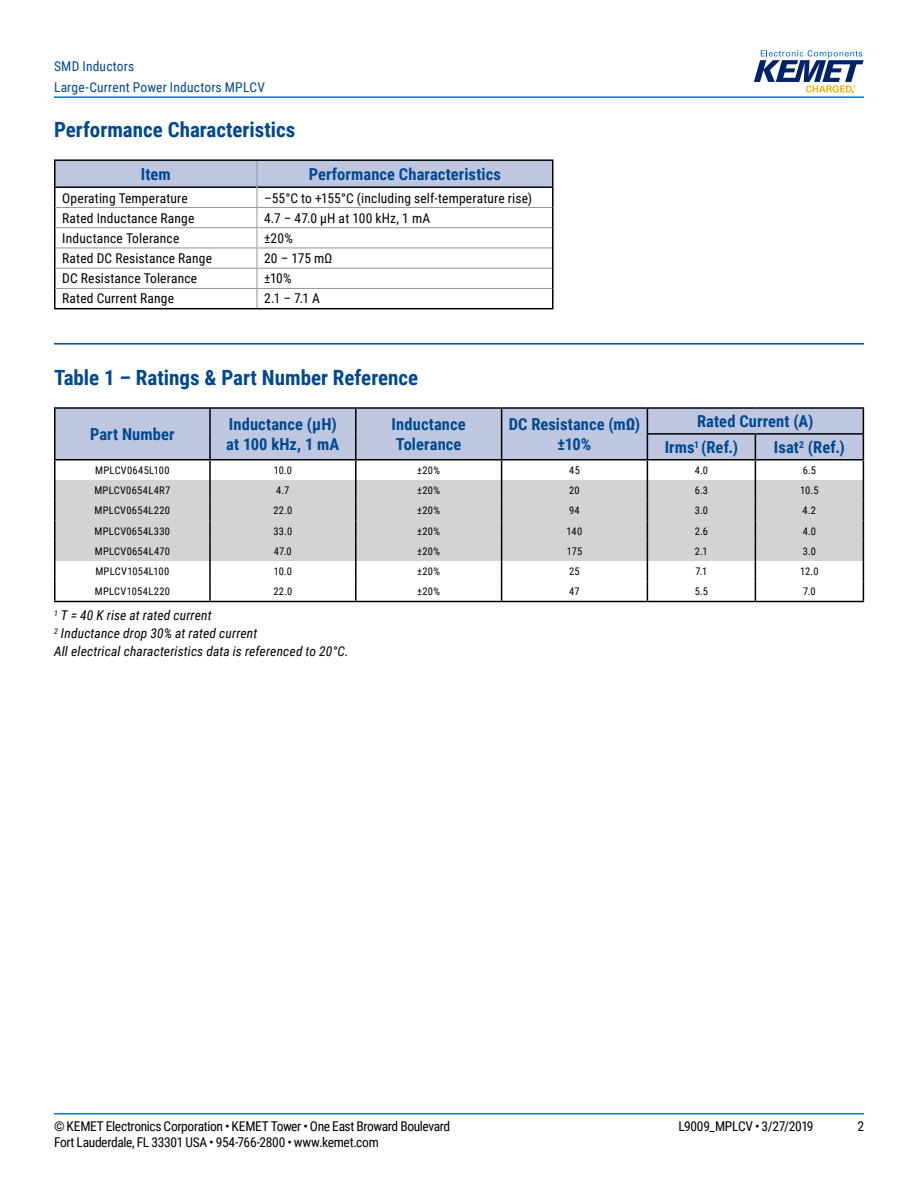
<style>
.page{position:relative;width:918px;height:1188px;background:#fff}
.page>*{position:absolute;margin:0;border:0;box-sizing:border-box;transform-origin:0 0}
.t1{font:700 21px "Roboto Condensed";color:#004990}
.t2{font:700 16.5px/19.8px "Roboto Condensed";letter-spacing:.005em;color:#004990}
.t3{font:13.5px "Roboto Condensed";letter-spacing:.01em;color:#000}
.t4{font:13.5px "Roboto Condensed";letter-spacing:-.025em;color:#000}
.t5{font:italic 13.5px/18px "Roboto Condensed";letter-spacing:.01em;color:#000}
.t6{font:13.5px/21px "Roboto Condensed";letter-spacing:.015em;color:#004990}
.t7{font:10.5px "Roboto Condensed";letter-spacing:.025em;color:#000}
</style>
<div class="page">
<hr style="left:54px;top:1113px;width:810px;height:2px;background:#007dc3">
<hr style="left:54px;top:96px;width:810px;height:2px;background:#007dc3">
<svg style="left:754px;top:50px;width:110px;height:43px"></svg>
<hr style="left:54px;top:343px;width:810px;height:2px;background:#004990">
<hr style="left:54px;top:159px;width:203px;height:2px;background:#000">
<hr style="left:257px;top:159px;width:296px;height:2px;background:#000">
<hr style="left:54px;top:308px;width:203px;height:1px;background:#000">
<hr style="left:257px;top:308px;width:296px;height:1px;background:#000">
<svg style="left:54px;top:160px;width:500px;height:148px"></svg>
<hr style="left:56px;top:207px;width:201px;height:1px;background:#939598">
<hr style="left:257px;top:207px;width:295px;height:1px;background:#939598">
<hr style="left:56px;top:227px;width:201px;height:1px;background:#939598">
<hr style="left:257px;top:227px;width:295px;height:1px;background:#939598">
<hr style="left:56px;top:248px;width:201px;height:1px;background:#939598">
<hr style="left:257px;top:248px;width:295px;height:1px;background:#939598">
<hr style="left:56px;top:268px;width:201px;height:1px;background:#939598">
<hr style="left:257px;top:268px;width:295px;height:1px;background:#939598">
<hr style="left:56px;top:288px;width:201px;height:1px;background:#939598">
<hr style="left:257px;top:288px;width:295px;height:1px;background:#939598">
<hr style="left:54px;top:407px;width:156px;height:2px;background:#000">
<hr style="left:210px;top:407px;width:146px;height:2px;background:#000">
<hr style="left:356px;top:407px;width:146px;height:2px;background:#000">
<hr style="left:502px;top:407px;width:145px;height:2px;background:#000">
<hr style="left:647px;top:407px;width:108px;height:2px;background:#000">
<hr style="left:755px;top:407px;width:109px;height:2px;background:#000">
<svg style="left:54px;top:408px;width:810px;height:193px"></svg>
<hr style="left:54px;top:601px;width:156px;height:1px;background:#000">
<hr style="left:210px;top:601px;width:146px;height:1px;background:#000">
<hr style="left:356px;top:601px;width:146px;height:1px;background:#000">
<hr style="left:502px;top:601px;width:145px;height:1px;background:#000">
<hr style="left:647px;top:601px;width:108px;height:1px;background:#000">
<hr style="left:755px;top:601px;width:109px;height:1px;background:#000">
<p class="t6" style="left:54px;top:55px;width:212px">SMD Inductors<br>Large-Current Power Inductors MPLCV</p>
<h1 class="t1" style="left:54px;top:115px;width:243px">Performance Characteristics</h1>
<p class="t2" style="left:141px;top:164px;width:31px">Item</p>
<p class="t2" style="left:309px;top:164px;width:194px">Performance Characteristics</p>
<p class="t3" style="left:62px;top:188px;width:127px">Operating Temperature</p>
<p class="t3" style="left:264px;top:188px;width:269px">–55°C to +155°C (including self-temperature rise)</p>
<p class="t3" style="left:62px;top:208px;width:134px">Rated Inductance Range</p>
<p class="t3" style="left:264px;top:208px;width:168px">4.7 – 47.0 µH at 100 kHz, 1 mA</p>
<p class="t3" style="left:62px;top:229px;width:119px">Inductance Tolerance</p>
<p class="t3" style="left:264px;top:229px;width:30px">±20%</p>
<p class="t3" style="left:62px;top:249px;width:151px">Rated DC Resistance Range</p>
<p class="t3" style="left:264px;top:249px;width:70px">20 – 175 mΩ</p>
<p class="t3" style="left:62px;top:269px;width:136px">DC Resistance Tolerance</p>
<p class="t3" style="left:264px;top:269px;width:29px">±10%</p>
<p class="t3" style="left:62px;top:289px;width:113px">Rated Current Range</p>
<p class="t3" style="left:264px;top:289px;width:58px">2.1 – 7.1 A</p>
<h1 class="t1" style="left:54px;top:363px;width:366px">Table 1 – Ratings &amp; Part Number Reference</h1>
<p class="t2" style="left:90px;top:424px;width:86px">Part Number</p>
<p class="t2" style="left:226px;top:414px;width:115px">Inductance (µH) at 100 kHz, 1 mA</p>
<p class="t2" style="left:392px;top:414px;width:76px">Inductance<br>Tolerance</p>
<p class="t2" style="left:509px;top:414px;width:133px;text-align:center">DC Resistance (mΩ) ±10%</p>
<p class="t2" style="left:665px;top:408px;width:150px;line-height:25.8px;text-indent:32px">Rated Current (A)<br>Irms<sup>1</sup> (Ref.)</p>
<p class="t2" style="left:774px;top:437px;width:72px">Isat<sup>2</sup> (Ref.)</p>
<p class="t7" style="left:95px;top:463px;width:76px">MPLCV0645L100</p>
<p class="t7" style="left:274px;top:463px;width:20px">10.0</p>
<p class="t7" style="left:417px;top:463px;width:24px">±20%</p>
<p class="t7" style="left:569px;top:463px;width:12px">45</p>
<p class="t7" style="left:695px;top:463px;width:15px">4.0</p>
<p class="t7" style="left:803px;top:463px;width:15px">6.5</p>
<p class="t7" style="left:94px;top:483px;width:77px">MPLCV0654L4R7</p>
<p class="t7" style="left:276px;top:483px;width:15px">4.7</p>
<p class="t7" style="left:417px;top:483px;width:24px">±20%</p>
<p class="t7" style="left:569px;top:483px;width:12px">20</p>
<p class="t7" style="left:695px;top:483px;width:15px">6.3</p>
<p class="t7" style="left:800px;top:483px;width:20px">10.5</p>
<p class="t7" style="left:95px;top:503px;width:77px">MPLCV0654L220</p>
<p class="t7" style="left:273px;top:503px;width:21px">22.0</p>
<p class="t7" style="left:417px;top:503px;width:24px">±20%</p>
<p class="t7" style="left:569px;top:503px;width:12px">94</p>
<p class="t7" style="left:695px;top:503px;width:15px">3.0</p>
<p class="t7" style="left:803px;top:503px;width:15px">4.2</p>
<p class="t7" style="left:95px;top:523px;width:77px">MPLCV0654L330</p>
<p class="t7" style="left:274px;top:523px;width:20px">33.0</p>
<p class="t7" style="left:417px;top:523px;width:24px">±20%</p>
<p class="t7" style="left:567px;top:523px;width:17px">140</p>
<p class="t7" style="left:695px;top:523px;width:15px">2.6</p>
<p class="t7" style="left:803px;top:523px;width:15px">4.0</p>
<p class="t7" style="left:95px;top:544px;width:77px">MPLCV0654L470</p>
<p class="t7" style="left:274px;top:544px;width:19px">47.0</p>
<p class="t7" style="left:417px;top:544px;width:24px">±20%</p>
<p class="t7" style="left:567px;top:544px;width:17px">175</p>
<p class="t7" style="left:695px;top:544px;width:14px">2.1</p>
<p class="t7" style="left:803px;top:544px;width:15px">3.0</p>
<p class="t7" style="left:95px;top:564px;width:75px">MPLCV1054L100</p>
<p class="t7" style="left:274px;top:564px;width:20px">10.0</p>
<p class="t7" style="left:417px;top:564px;width:24px">±20%</p>
<p class="t7" style="left:569px;top:564px;width:12px">25</p>
<p class="t7" style="left:695px;top:564px;width:13px">7.1</p>
<p class="t7" style="left:800px;top:564px;width:20px">12.0</p>
<p class="t7" style="left:95px;top:584px;width:77px">MPLCV1054L220</p>
<p class="t7" style="left:273px;top:584px;width:21px">22.0</p>
<p class="t7" style="left:417px;top:584px;width:24px">±20%</p>
<p class="t7" style="left:569px;top:584px;width:12px">47</p>
<p class="t7" style="left:695px;top:584px;width:15px">5.5</p>
<p class="t7" style="left:803px;top:584px;width:14px">7.0</p>
<p class="t5" style="left:54px;top:606px;width:296px"><sup>1</sup> T = 40 K rise at rated current<br><sup>2</sup> Inductance drop 30% at rated current<br>All electrical characteristics data is referenced to 20°C.</p>
<p class="t4" style="left:54px;top:1116px;width:398px">© KEMET Electronics Corporation • KEMET Tower • One East Broward Boulevard</p>
<p class="t4" style="left:678px;top:1116px;width:137px">L9009_MPLCV • 3/27/2019</p>
<p class="t3" style="left:857px;top:1116px;width:8px">2</p>
<p class="t4" style="left:54px;top:1133px;width:326px">Fort Lauderdale, FL 33301 USA • 954-766-2800 • www.kemet.com</p>
</div>
